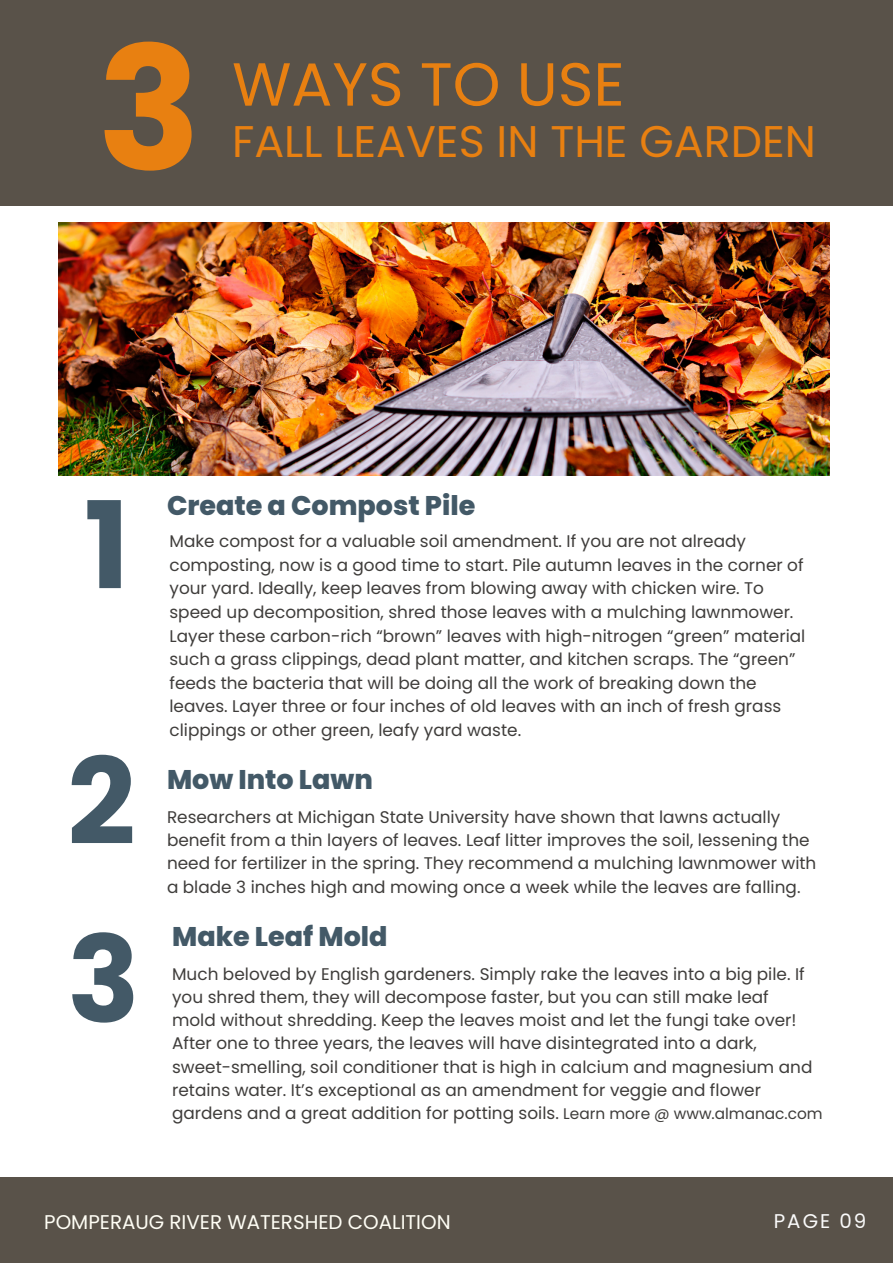
<style>
.page{position:relative;width:893px;height:1264px;background:#fff}
.page>*{position:absolute;margin:0;border:0;box-sizing:border-box;transform-origin:0 0}
.t1{font:700 171.3px "Poppins";color:#e88011}
.t2{font:700 120.45px "Poppins";color:#435967}
.t3{font:700 119.85px "Poppins";color:#435967}
.t4{font:60.75px "Poppins";color:#e88011}
.t5{font:44.25px "Poppins";color:#e88011}
.t6{font:800 27px "Poppins";color:#435967}
.t7{font:19.8px "Poppins";color:#fffef5}
.t8{font:19.8px "Poppins";letter-spacing:.1em;color:#fafafa}
.t9{font:16.8px/23.2px "Poppins";color:#3f3d3b}
.s1{font-size:15.3px}
</style>
<div class="page">
<div style="left:0;top:1176px;width:892px;height:86px;background:#595249"></div>
<div style="left:0;top:0;width:892px;height:206px;background:#595249"></div>
<img style="left:58px;top:222px;width:771px;height:253px">
<p class="t1" style="left:97px;top:-10px;width:105px">3</p>
<p class="t4" style="left:232px;top:42px;width:394px">WAYS TO USE</p>
<p class="t5" style="left:232px;top:111px;width:585px">FALL LEAVES IN THE GARDEN</p>
<p class="t2" style="left:84px;top:461px;width:47px">1</p>
<p class="t3" style="left:67px;top:718px;width:70px">2</p>
<p class="t3" style="left:67px;top:896px;width:74px">3</p>
<p class="t6" style="left:167px;top:486px;width:310px">Create a Compost Pile</p>
<p class="t9" style="left:169px;top:529px;width:637px">Make compost for a valuable soil amendment. If you are not already composting, now is a good time to start. Pile autumn leaves in the corner of your yard. Ideally, keep leaves from blowing away with chicken wire. To speed up decomposition, shred those leaves with a mulching lawnmower.<br>Layer these carbon-rich “brown” leaves with high-nitrogen “green” material such a grass clippings, dead plant matter, and kitchen scraps. The “green” feeds the bacteria that will be doing all the work of breaking down the leaves. Layer three or four inches of old leaves with an inch of fresh grass clippings or other green, leafy yard waste.</p>
<p class="t6" style="left:167px;top:760px;width:207px">Mow Into Lawn</p>
<p class="t9" style="left:167px;top:805px;width:651px">Researchers at Michigan State University have shown that lawns actually benefit from a thin layers of leaves. Leaf litter improves the soil, lessening the need for fertilizer in the spring. They recommend a mulching lawnmower with a blade 3 inches high and mowing once a week while the leaves are falling.</p>
<p class="t6" style="left:172px;top:917px;width:217px">Make Leaf Mold</p>
<p class="t9" style="left:172px;top:962px;width:652px">Much beloved by English gardeners. Simply rake the leaves into a big pile. If you shred them, they will decompose faster, but you can still make leaf<br>mold without shredding. Keep the leaves moist and let the fungi take over!<br>After one to three years, the leaves will have disintegrated into a dark, sweet-smelling, soil conditioner that is high in calcium and magnesium and retains water. It’s exceptional as an amendment for veggie and flower gardens and a great addition for potting soils. <span class="s1">Learn more @ www.almanac.com</span></p>
<p class="t7" style="left:44px;top:1207px;width:408px">POMPERAUG RIVER WATERSHED COALITION</p>
<p class="t8" style="left:773px;top:1206px;width:94px">PAGE 09</p>
</div>
